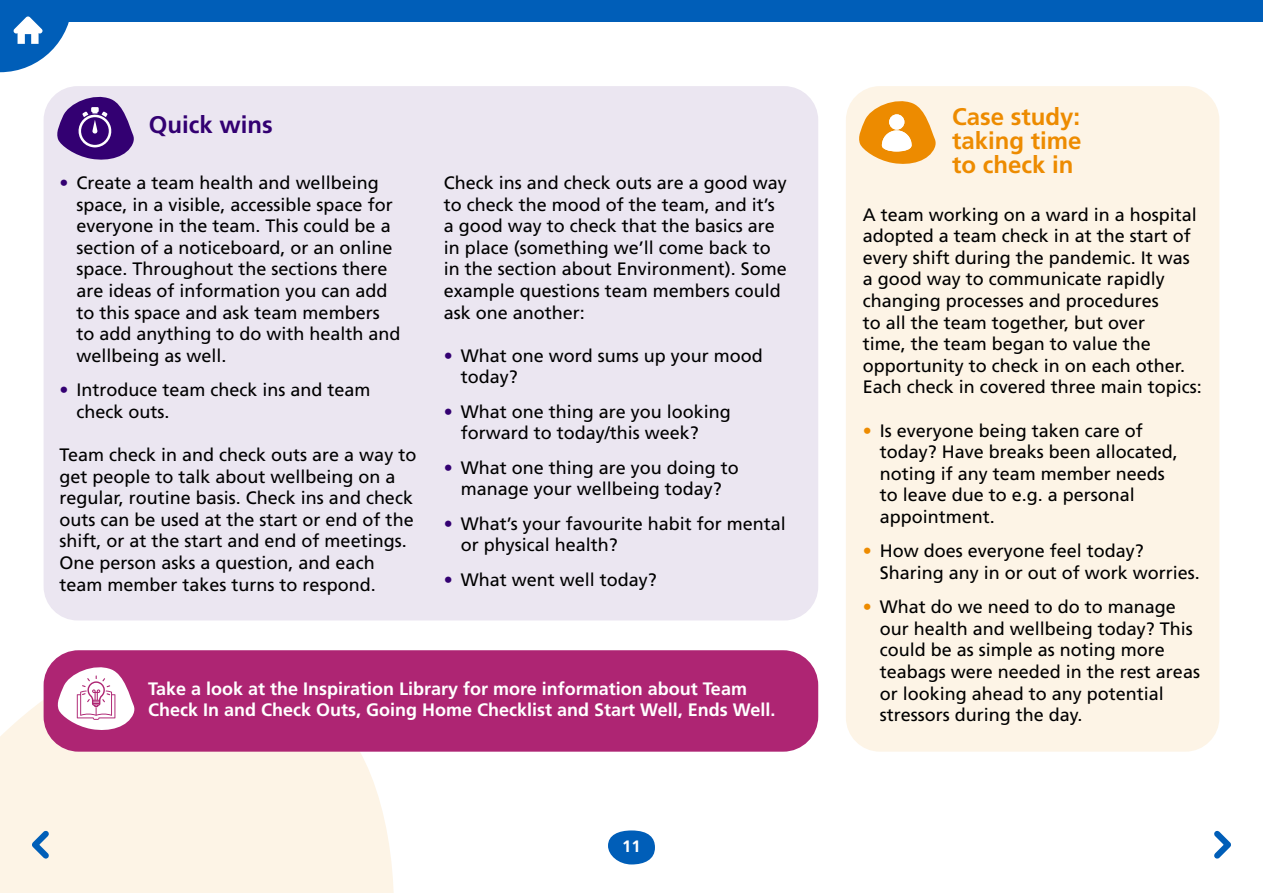
<style>
.page{position:relative;width:1263px;height:893px;background:#fff}
.page>*{position:absolute;margin:0;border:0;box-sizing:border-box;transform-origin:0 0}
.Case_Study_Header_3{font:700 24px/24px "Frutiger LT Std";color:#ed8b00;text-align:justify}
.Case_Study_Header_3-2{font:700 24px "Frutiger LT Std";color:#330072}
.Body_12pt_-_Black{font:18px/21.6px "Frutiger LT Std";color:#000}
.Body_12pt_-_Black-2{font:700 18px/21.6px "Frutiger LT Std";color:#fff}
.t1{font:700 16.5px "Frutiger LT Std";color:#fff}
.s1{color:#330072}
.s2{color:#ed8b00}
</style>
<div class="page">
<div style="left:44px;top:86px;width:774px;height:534px;background:#ebe6f1;border-radius:34px"></div>
<div style="left:846px;top:86px;width:373px;height:666px;background:#fdf4e6;border-radius:34px"></div>
<svg style="left:55px;top:93px;width:79px;height:67px"></svg>
<svg style="left:859px;top:101px;width:77px;height:63px"></svg>
<div style="left:889px;top:114px;width:15px;height:16px;background:#fff;border-radius:50%"></div>
<svg style="left:0;top:653px;width:394px;height:240px;background:#fdf4e7"></svg>
<div style="left:45px;top:651px;width:772px;height:100px;background:#ae2573;border-radius:34px"></div>
<div style="left:44px;top:650px;width:774px;height:102px;border:2px solid #ae2573;border-radius:34px"></div>
<svg style="left:57px;top:667px;width:78px;height:63px"></svg>
<svg style="left:608px;top:830px;width:47px;height:34px"></svg>
<svg style="left:26px;top:825px;width:28px;height:39px"></svg>
<svg style="left:1214px;top:830px;width:17px;height:29px"></svg>
<div style="left:0;top:0;width:1263px;height:21px;background:#005eb8"></div>
<svg style="left:0;top:16px;width:72px;height:56px"></svg>
<p class="Case_Study_Header_3-2" style="left:149px;top:111px;width:126px">Quick wins</p>
<p class="Body_12pt_-_Black" style="left:77px;top:172px;width:326px;text-indent:-17px"><span class="s1">•</span> Create a team health and wellbeing space, in a visible, accessible space for everyone in the team. This could be a section of a noticeboard, or an online space. Throughout the sections there are ideas of information you can add to this space and ask team members to add anything to do with health and wellbeing as well.</p>
<p class="Body_12pt_-_Black" style="left:77px;top:379px;width:296px;text-indent:-17px"><span class="s1">•</span> Introduce team check ins and team check outs.</p>
<p class="Body_12pt_-_Black" style="left:60px;top:444px;width:358px">Team check in and check outs are a way to get people to talk about wellbeing on a regular, routine basis. Check ins and check outs can be used at the start or end of the shift, or at the start and end of meetings.<br>One person asks a question, and each team member takes turns to respond.</p>
<p class="Body_12pt_-_Black" style="left:444px;top:172px;width:345px">Check ins and check outs are a good way to check the mood of the team, and it’s a good way to check that the basics are in place (something we’ll come back to in the section about Environment). Some example questions team members could ask one another:</p>
<p class="Body_12pt_-_Black" style="left:461px;top:345px;width:304px;text-indent:-17px"><span class="s1">•</span> What one word sums up your mood today?</p>
<p class="Body_12pt_-_Black" style="left:461px;top:401px;width:272px;text-indent:-17px"><span class="s1">•</span> What one thing are you looking forward to today/this week?</p>
<p class="Body_12pt_-_Black" style="left:444px;top:457px;width:297px;text-align:center"><span class="s1">•</span> What one thing are you doing to manage your wellbeing today?</p>
<p class="Body_12pt_-_Black" style="left:461px;top:513px;width:327px;text-indent:-17px"><span class="s1">•</span> What’s your favourite habit for mental or physical health?</p>
<p class="Body_12pt_-_Black" style="left:444px;top:569px;width:215px"><span class="s1">•</span> What went well today?</p>
<p class="Body_12pt_-_Black-2" style="left:148px;top:678px;width:629px">Take a look at the Inspiration Library for more information about Team<br>Check In and Check Outs, Going Home Checklist and Start Well, Ends Well.</p>
<p class="t1" style="left:622px;top:837px;width:20px">11</p>
<p class="Case_Study_Header_3" style="left:952px;top:105px;width:131px">Case study: taking time to check in</p>
<p class="Body_12pt_-_Black" style="left:863px;top:204px;width:341px">A team working on a ward in a hospital adopted a team check in at the start of every shift during the pandemic. It was a good way to communicate rapidly changing processes and procedures<br>to all the team together, but over<br>time, the team began to value the opportunity to check in on each other.<br>Each check in covered three main topics:</p>
<p class="Body_12pt_-_Black" style="left:880px;top:420px;width:300px;text-indent:-17px"><span class="s2">•</span> Is everyone being taken care of today? Have breaks been allocated, noting if any team member needs to leave due to e.g. a personal appointment.</p>
<p class="Body_12pt_-_Black" style="left:880px;top:540px;width:322px;text-indent:-17px"><span class="s2">•</span> How does everyone feel today?<br>Sharing any in or out of work worries.</p>
<p class="Body_12pt_-_Black" style="left:880px;top:596px;width:322px;text-indent:-17px"><span class="s2">•</span> What do we need to do to manage our health and wellbeing today? This could be as simple as noting more teabags were needed in the rest areas or looking ahead to any potential stressors during the day.</p>
</div>
